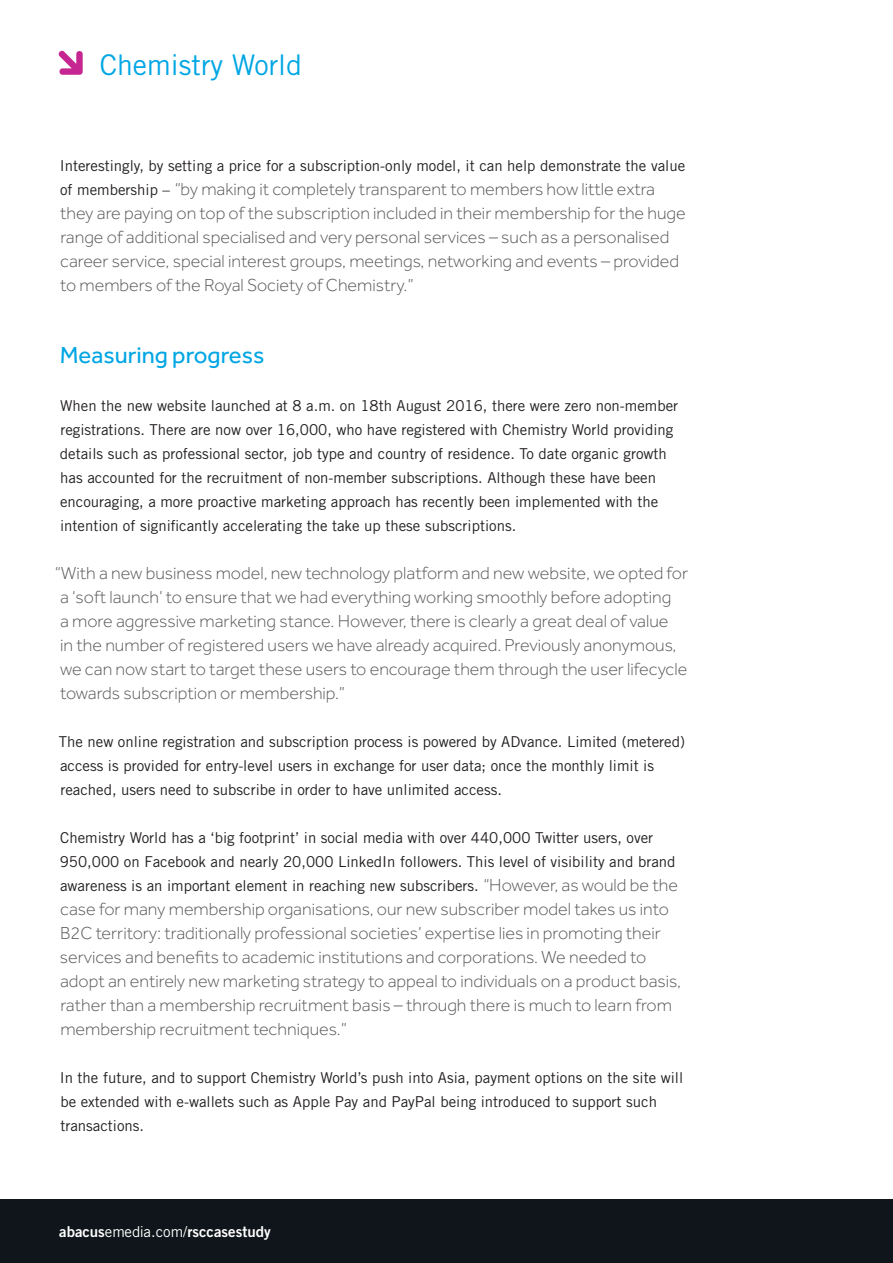
<style>
.page{position:relative;width:893px;height:1263px;background:#fff}
.page>*{position:absolute;margin:0;border:0;box-sizing:border-box;transform-origin:0 0}
.t1{font:28.5px "Trade Gothic LT Std";color:#00a6e4}
.Section{font:24px "Effra";color:#00a6e4}
.Body{font:300 18px/24px "Effra";color:#57585a}
.Body-2{font:15px/24px "Trade Gothic LT Std";color:#231f20}
.t2{font:15px "Trade Gothic LT Std Bd 2";color:#fff}
.s1{font-family:"Trade Gothic LT Std";font-weight:400;font-size:15px;color:#231f20}
.s2{font-family:"Effra";font-weight:300;font-size:18px;color:#57585a}
.s3{font-family:"Trade Gothic LT Std"}
</style>
<div class="page">
<svg style="left:58px;top:50px;width:25px;height:25px"></svg>
<div style="left:0;top:1199px;width:893px;height:64px;background:#0f151a"></div>
<h1 class="t1" style="left:100px;top:48px;width:204px">Chemistry World</h1>
<p class="Body-2" style="left:60px;top:154px;width:627px">Interestingly, by setting a price for a subscription-only model, it can help demonstrate the value</p>
<p class="Body" style="left:60px;top:177px;width:627px"><span class="s1">of membership –</span> “by making it completely transparent to members how little extra they are paying on top of the subscription included in their membership for the huge range of additional specialised and very personal services – such as a personalised career service, special interest groups, meetings, networking and events – provided to members of the Royal Society of Chemistry.”</p>
<p class="Section" style="left:60px;top:341px;width:206px">Measuring progress</p>
<p class="Body-2" style="left:60px;top:394px;width:620px">When the new website launched at 8 a.m. on 18th August 2016, there were zero non-member registrations. There are now over 16,000, who have registered with Chemistry World providing details such as professional sector, job type and country of residence. To date organic growth has accounted for the recruitment of non-member subscriptions. Although these have been encouraging, a more proactive marketing approach has recently been implemented with the intention of significantly accelerating the take up these subscriptions.</p>
<p class="Body" style="left:55px;top:561px;width:635px">“With a new business model, new technology platform and new website, we opted for a ‘soft launch’ to ensure that we had everything working smoothly before adopting<br>a more aggressive marketing stance. However, there is clearly a great deal of value<br>in the number of registered users we have already acquired. Previously anonymous, we can now start to target these users to encourage them through the user lifecycle towards subscription or membership.”</p>
<p class="Body-2" style="left:59px;top:730px;width:628px">The new online registration and subscription process is powered by ADvance. Limited (metered) access is provided for entry-level users in exchange for user data; once the monthly limit is reached, users need to subscribe in order to have unlimited access.</p>
<p class="Body-2" style="left:60px;top:826px;width:620px">Chemistry World has a ‘big footprint’ in social media with over 440,000 Twitter users, over<br>950,000 on Facebook and nearly 20,000 LinkedIn followers. This level of visibility and brand awareness is an important element in reaching new subscribers. <span class="s2">“However, as would be the</span></p>
<p class="Body" style="left:60px;top:897px;width:623px">case for many membership organisations, our new subscriber model takes us into B2C territory: traditionally professional societies’ expertise lies in promoting their services and benefits to academic institutions and corporations. We needed to adopt an entirely new marketing strategy to appeal to individuals on a product basis, rather than a membership recruitment basis – through there is much to learn from membership recruitment techniques.”</p>
<p class="Body-2" style="left:60px;top:1066px;width:625px">In the future, and to support Chemistry World’s push into Asia, payment options on the site will be extended with e-wallets such as Apple Pay and PayPal being introduced to support such transactions.</p>
<p class="t2" style="left:59px;top:1222px;width:213px">abacus<span class="s3">emedia.com/</span>rsccasestudy</p>
</div>
